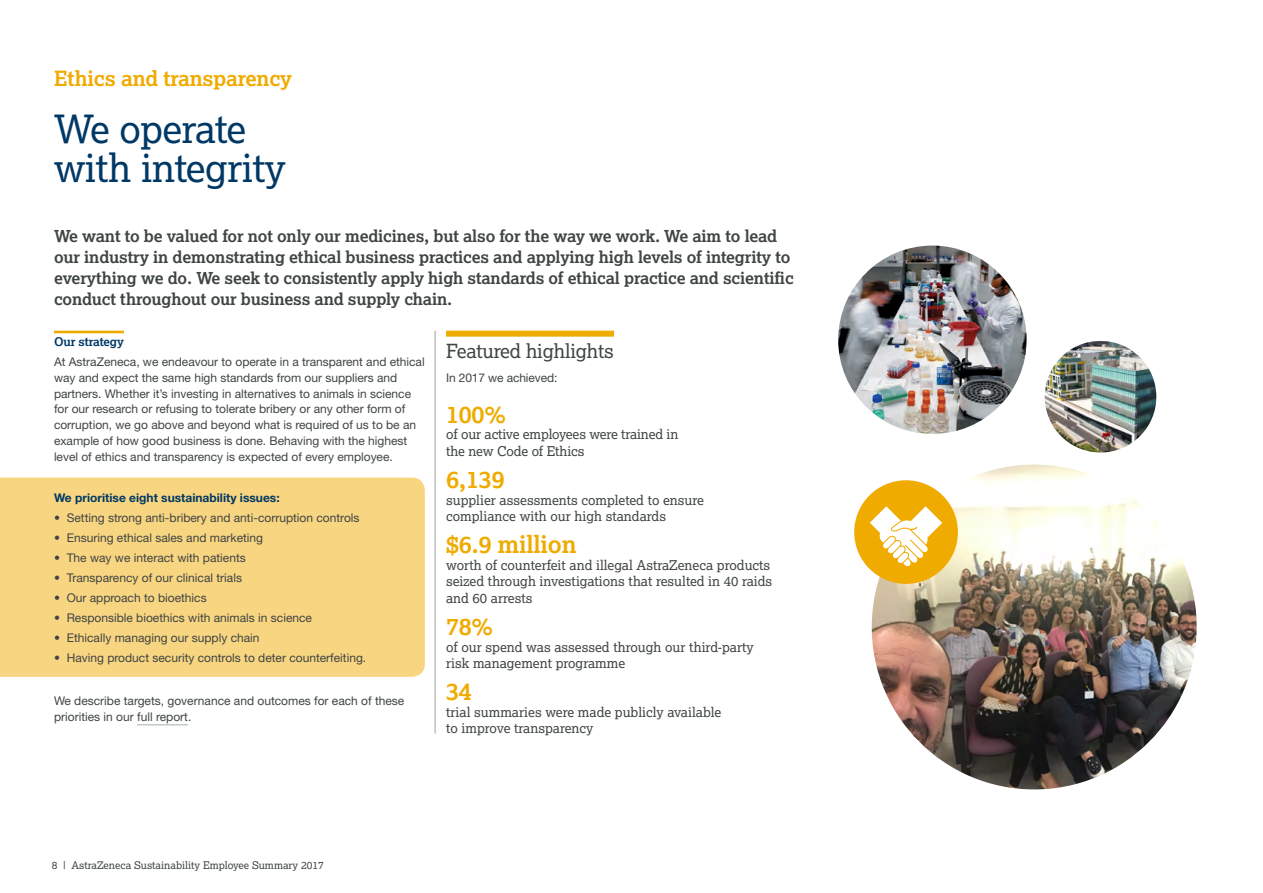
<style>
.page{position:relative;width:1263px;height:893px;background:#fff}
.page>*{position:absolute;margin:0;border:0;box-sizing:border-box;transform-origin:0 0}
.t1{font:39px/39px "Lexia";letter-spacing:-.01em;color:#003865}
.t2{font:700 24px "Lexia";letter-spacing:-.01em;color:#f0ab00}
.t3{font:700 21px "Lexia";letter-spacing:-.01em;color:#f0ab00}
.t4{font:19.5px "Lexia";letter-spacing:-.01em;color:#3f4444}
.t5{font:700 16.5px/21px "Lexia";letter-spacing:-.01em;color:#3f4444}
.t6{font:13.5px/16.5px "Lexia";color:#3f4444}
.t7{font:12px/15.8px "Helvetica Neue";color:#3f4444}
.t8{font:700 12px "Helvetica Neue";color:#003865}
.t9{font:700 12px "Lexia";letter-spacing:-.01em;color:#003865}
.t10{font:10.5px "Lexia";color:#3f4444}
</style>
<div class="page">
<hr style="left:54px;top:331px;width:70px;height:2px;background:#f0ab00">
<hr style="left:137px;top:724px;width:51px;height:1px;background:#9db0ac">
<hr style="left:435px;top:331px;width:1px;height:402px;background:#9fa1a1">
<div style="left:446px;top:331px;width:168px;height:6px;background:#f0ab00"></div>
<img style="left:872px;top:465px;width:325px;height:324px;border-radius:162px">
<img style="left:838px;top:246px;width:188px;height:188px;border-radius:94px">
<img style="left:1045px;top:341px;width:111px;height:111px;border-radius:56px">
<div style="left:854px;top:480px;width:104px;height:104px;background:#f0ab00;border-radius:50%"></div>
<svg style="left:870px;top:506px;width:72px;height:61px"></svg>
<div style="left:0;top:478px;width:425px;height:199px;background:#f8d580"></div>
<h3 class="t3" style="left:54px;top:65px;width:240px">Ethics and transparency</h3>
<h1 class="t1" style="left:54px;top:108px;width:233px">We operate with integrity</h1>
<p class="t5" style="left:54px;top:225px;width:741px">We want to be valued for not only our medicines, but also for the way we work. We aim to lead our industry in demonstrating ethical business practices and applying high levels of integrity to everything we do. We seek to consistently apply high standards of ethical practice and scientific conduct throughout our business and supply chain.</p>
<p class="t9" style="left:54px;top:334px;width:71px">Our strategy</p>
<p class="t7" style="left:54px;top:354px;width:372px">At AstraZeneca, we endeavour to operate in a transparent and ethical way and expect the same high standards from our suppliers and partners. Whether it’s investing in alternatives to animals in science for our research or refusing to tolerate bribery or any other form of corruption, we go above and beyond what is required of us to be an example of how good business is done. Behaving with the highest level of ethics and transparency is expected of every employee.</p>
<p class="t8" style="left:54px;top:490px;width:227px">We prioritise eight sustainability issues:</p>
<p class="t7" style="left:54px;top:510px;width:307px">• Setting strong anti-bribery and anti-corruption controls</p>
<p class="t7" style="left:54px;top:530px;width:211px">• Ensuring ethical sales and marketing</p>
<p class="t7" style="left:54px;top:550px;width:193px">• The way we interact with patients</p>
<p class="t7" style="left:54px;top:570px;width:190px">• Transparency of our clinical trials</p>
<p class="t7" style="left:54px;top:590px;width:154px">• Our approach to bioethics</p>
<p class="t7" style="left:54px;top:610px;width:260px">• Responsible bioethics with animals in science</p>
<p class="t7" style="left:54px;top:630px;width:207px">• Ethically managing our supply chain</p>
<p class="t7" style="left:54px;top:650px;width:314px">• Having product security controls to deter counterfeiting.</p>
<p class="t7" style="left:54px;top:693px;width:352px">We describe targets, governance and outcomes for each of these priorities in our full report.</p>
<h3 class="t4" style="left:446px;top:339px;width:169px">Featured highlights</h3>
<p class="t7" style="left:446px;top:370px;width:113px">In 2017 we achieved:</p>
<h2 class="t2" style="left:446px;top:399px;width:61px">100%</h2>
<p class="t6" style="left:446px;top:426px;width:234px">of our active employees were trained in the new Code of Ethics</p>
<h2 class="t2" style="left:446px;top:464px;width:60px">6,139</h2>
<p class="t6" style="left:446px;top:491px;width:259px">supplier assessments completed to ensure compliance with our high standards</p>
<h2 class="t2" style="left:446px;top:530px;width:132px">$6.9 million</h2>
<p class="t6" style="left:446px;top:556px;width:328px">worth of counterfeit and illegal AstraZeneca products seized through investigations that resulted in 40 raids and 60 arrests</p>
<h2 class="t2" style="left:446px;top:611px;width:49px">78%</h2>
<p class="t6" style="left:446px;top:638px;width:309px">of our spend was assessed through our third-party risk management programme</p>
<h2 class="t2" style="left:446px;top:677px;width:27px">34</h2>
<p class="t6" style="left:446px;top:703px;width:277px">trial summaries were made publicly available to improve transparency</p>
<p class="t10" style="left:52px;top:859px;width:273px">8 | AstraZeneca Sustainability Employee Summary 2017</p>
</div>
